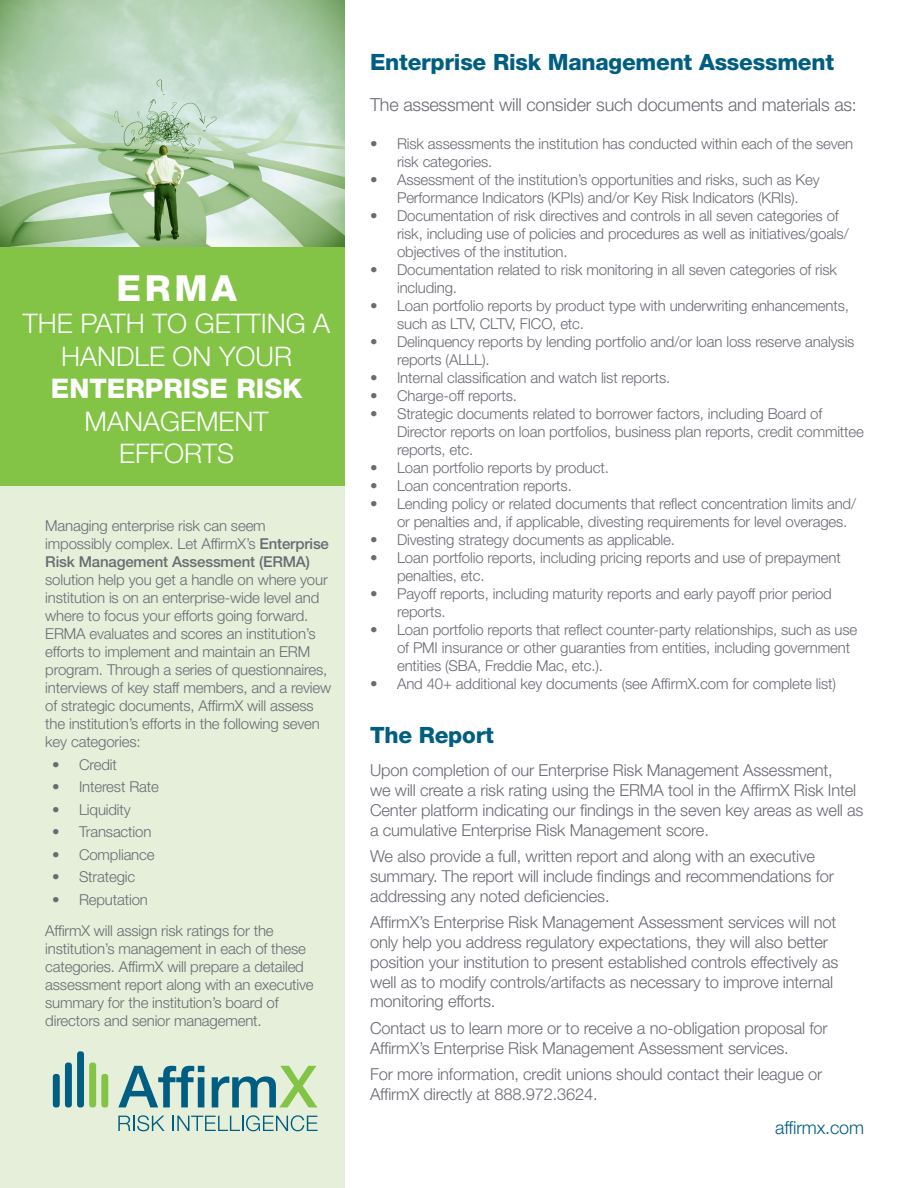
<style>
.page{position:relative;width:918px;height:1188px;background:#fff}
.page>*{position:absolute;margin:0;border:0;box-sizing:border-box;transform-origin:0 0}
.Product_Name{font:800 36px "Helvetica Neue LT Std";color:#fff}
.Product_Name-2{font:300 27px/32.4px "Helvetica Neue LT Std";color:#fff;text-align:center}
.Blue_Subhead{font:800 22.5px "Helvetica Neue LT Std";letter-spacing:-.01em;color:#005e82}
.Body_Copy{font:300 18px "Helvetica Neue LT Std";letter-spacing:-.01em;color:#696b73}
.Body_Copy-2{font:300 18px "Helvetica Neue LT Std";letter-spacing:-.01em;color:#005e82}
.Body_Copy-3{font:300 16.5px/19.8px "Helvetica Neue LT Std";letter-spacing:-.01em;color:#696b73}
.bullets{font:300 15px/18px "Helvetica Neue LT Std";letter-spacing:-.01em;color:#696b73}
.s1{font-weight:800}
.s2{font-weight:500}
</style>
<div class="page">
<div style="left:0;top:434px;width:345px;height:754px;background:#e5efda"></div>
<img style="left:0;top:0;width:345px;height:248px">
<div style="left:0;top:248px;width:345px;height:238px;background:#83c447"></div>
<svg style="left:118px;top:1066px;width:86px;height:41px"></svg>
<svg style="left:212px;top:1066px;width:105px;height:41px"></svg>
<div style="left:53px;top:1074px;width:7px;height:33px;background:#005e82;border-radius:3px"></div>
<div style="left:65px;top:1063px;width:7px;height:44px;background:#005e82;border-radius:3px"></div>
<div style="left:77px;top:1051px;width:7px;height:56px;background:#005e82;border-radius:3px"></div>
<div style="left:89px;top:1063px;width:7px;height:44px;background:#83c447;border-radius:3px"></div>
<div style="left:101px;top:1074px;width:7px;height:33px;background:#83c447;border-radius:3px"></div>
<svg style="left:118px;top:1115px;width:47px;height:16px"></svg>
<svg style="left:172px;top:1115px;width:146px;height:16px"></svg>
<p class="Product_Name" style="left:117px;top:267px;width:122px">ERMA</p>
<p class="Product_Name-2" style="left:23px;top:307px;width:309px">THE PATH TO GETTING A<br>HANDLE ON YOUR<br><span class="s1">ENTERPRISE RISK<br></span>MANAGEMENT<br>EFFORTS</p>
<p class="bullets" style="left:45px;top:517px;width:287px">Managing enterprise risk can seem impossibly complex. Let AffirmX’s <span class="s2">Enterprise Risk Management Assessment (ERMA) </span>solution help you get a handle on where your institution is on an enterprise-wide level and where to focus your efforts going forward.<br>ERMA evaluates and scores an institution’s efforts to implement and maintain an ERM program. Through a series of questionnaires, interviews of key staff members, and a review of strategic documents, AffirmX will assess the institution’s efforts in the following seven key categories:</p>
<p class="bullets" style="left:52px;top:755px;width:66px">• Credit</p>
<p class="bullets" style="left:52px;top:778px;width:108px">• Interest Rate</p>
<p class="bullets" style="left:52px;top:800px;width:80px">• Liquidity</p>
<p class="bullets" style="left:52px;top:823px;width:101px">• Transaction</p>
<p class="bullets" style="left:52px;top:845px;width:104px">• Compliance</p>
<p class="bullets" style="left:52px;top:868px;width:85px">• Strategic</p>
<p class="bullets" style="left:52px;top:890px;width:97px">• Reputation</p>
<p class="bullets" style="left:45px;top:922px;width:270px">AffirmX will assign risk ratings for the institution’s management in each of these categories. AffirmX will prepare a detailed assessment report along with an executive summary for the institution’s board of directors and senior management.</p>
<p class="Blue_Subhead" style="left:370px;top:49px;width:466px">Enterprise Risk Management Assessment</p>
<p class="Body_Copy" style="left:370px;top:93px;width:488px">The assessment will consider such documents and materials as:</p>
<p class="bullets" style="left:397px;top:134px;width:458px;text-indent:-27px">• Risk assessments the institution has conducted within each of the seven risk categories.</p>
<p class="bullets" style="left:370px;top:170px;width:451px;text-align:center">• Assessment of the institution’s opportunities and risks, such as Key<br>Performance Indicators (KPIs) and/or Key Risk Indicators (KRIs).</p>
<p class="bullets" style="left:397px;top:206px;width:453px;text-indent:-27px">• Documentation of risk directives and controls in all seven categories of risk, including use of policies and procedures as well as initiatives/goals/ objectives of the institution.</p>
<p class="bullets" style="left:397px;top:260px;width:442px;text-indent:-27px">• Documentation related to risk monitoring in all seven categories of risk including.</p>
<p class="bullets" style="left:397px;top:296px;width:453px;text-indent:-27px">• Loan portfolio reports by product type with underwriting enhancements, such as LTV, CLTV, FICO, etc.</p>
<p class="bullets" style="left:397px;top:332px;width:459px;text-indent:-27px">• Delinquency reports by lending portfolio and/or loan loss reserve analysis reports (ALLL).</p>
<p class="bullets" style="left:370px;top:368px;width:302px">• Internal classification and watch list reports.</p>
<p class="bullets" style="left:370px;top:386px;width:148px">• Charge-off reports.</p>
<p class="bullets" style="left:397px;top:404px;width:468px;text-indent:-27px">• Strategic documents related to borrower factors, including Board of<br>Director reports on loan portfolios, business plan reports, credit committee reports, etc.</p>
<p class="bullets" style="left:370px;top:458px;width:240px">• Loan portfolio reports by product.</p>
<p class="bullets" style="left:370px;top:476px;width:203px">• Loan concentration reports.</p>
<p class="bullets" style="left:397px;top:494px;width:461px;text-indent:-27px">• Lending policy or related documents that reflect concentration limits and/ or penalties and, if applicable, divesting requirements for level overages.</p>
<p class="bullets" style="left:370px;top:530px;width:306px">• Divesting strategy documents as applicable.</p>
<p class="bullets" style="left:397px;top:548px;width:445px;text-indent:-27px">• Loan portfolio reports, including pricing reports and use of prepayment penalties, etc.</p>
<p class="bullets" style="left:397px;top:584px;width:436px;text-indent:-27px">• Payoff reports, including maturity reports and early payoff prior period reports.</p>
<p class="bullets" style="left:397px;top:620px;width:462px;text-indent:-27px">• Loan portfolio reports that reflect counter-party relationships, such as use of PMI insurance or other guaranties from entities, including government entities (SBA, Freddie Mac, etc.).</p>
<p class="bullets" style="left:370px;top:674px;width:467px">• And 40+ additional key documents (see AffirmX.com for complete list)</p>
<p class="Blue_Subhead" style="left:370px;top:721px;width:125px">The Report</p>
<p class="Body_Copy-3" style="left:370px;top:760px;width:495px">Upon completion of our Enterprise Risk Management Assessment,<br>we will create a risk rating using the ERMA tool in the AffirmX Risk Intel Center platform indicating our findings in the seven key areas as well as a cumulative Enterprise Risk Management score.</p>
<p class="Body_Copy-3" style="left:370px;top:846px;width:465px">We also provide a full, written report and along with an executive summary. The report will include findings and recommendations for addressing any noted deficiencies.</p>
<p class="Body_Copy-3" style="left:370px;top:912px;width:470px">AffirmX’s Enterprise Risk Management Assessment services will not only help you address regulatory expectations, they will also better position your institution to present established controls effectively as well as to modify controls/artifacts as necessary to improve internal monitoring efforts.</p>
<p class="Body_Copy-3" style="left:370px;top:1018px;width:459px">Contact us to learn more or to receive a no-obligation proposal for<br>AffirmX’s Enterprise Risk Management Assessment services.</p>
<p class="Body_Copy-3" style="left:370px;top:1064px;width:454px">For more information, credit unions should contact their league or<br>AffirmX directly at 888.972.3624.</p>
<p class="Body_Copy-2" style="left:775px;top:1117px;width:90px">affirmx.com</p>
</div>
